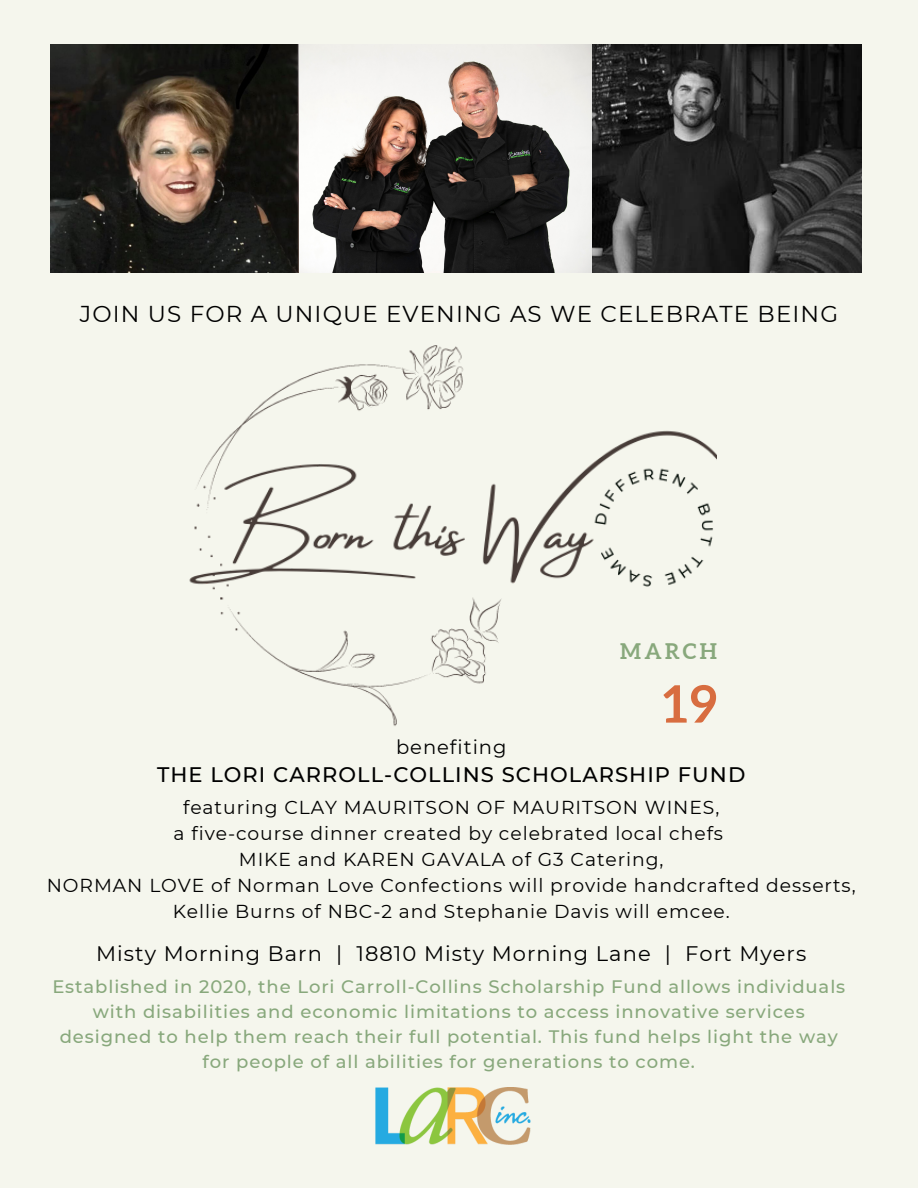
<style>
.page{position:relative;width:918px;height:1188px;background:#f5f6ed}
.page>*{position:absolute;margin:0;border:0;box-sizing:border-box;transform-origin:0 0}
.t1{font:700 51.6px "Aleo";color:#d86d40}
.t2{font:22.95px "Montserrat";letter-spacing:.05em;color:#000}
.t3{font:700 21.45px "Aleo";letter-spacing:.15em;color:#88a87c}
.t4{font:21px "Montserrat";letter-spacing:.05em;color:#000}
.t5{font:500 21px "Montserrat";letter-spacing:.05em;color:#000}
.t6{font:19.5px "Montserrat";letter-spacing:.05em;color:#000}
.t7{font:18.75px "Montserrat";letter-spacing:.05em;color:#000}
.t8{font:500 18px/24.8px "Montserrat";letter-spacing:.05em;color:#88a87c;text-align:center}
</style>
<div class="page">
<img style="left:189px;top:345px;width:528px;height:381px">
<img style="left:375px;top:1088px;width:156px;height:57px">
<img style="left:50px;top:45px;width:543px;height:228px">
<img style="left:593px;top:45px;width:269px;height:228px">
<p class="t2" style="left:80px;top:300px;width:760px">JOIN US FOR A UNIQUE EVENING AS WE CELEBRATE BEING</p>
<p class="t3" style="left:620px;top:639px;width:98px">MARCH</p>
<p class="t1" style="left:663px;top:674px;width:56px">19</p>
<p class="t6" style="left:396px;top:735px;width:112px">benefiting</p>
<p class="t5" style="left:157px;top:762px;width:590px">THE LORI CARROLL-COLLINS SCHOLARSHIP FUND</p>
<p class="t7" style="left:183px;top:796px;width:538px">featuring CLAY MAURITSON OF MAURITSON WINES,</p>
<p class="t7" style="left:174px;top:822px;width:551px">a five-course dinner created by celebrated local chefs</p>
<p class="t7" style="left:239px;top:848px;width:426px">MIKE and KAREN GAVALA of G3 Catering,</p>
<p class="t7" style="left:47px;top:874px;width:810px">NORMAN LOVE of Norman Love Confections will provide handcrafted desserts,</p>
<p class="t7" style="left:173px;top:899px;width:559px">Kellie Burns of NBC-2 and Stephanie Davis will emcee.</p>
<p class="t4" style="left:96px;top:941px;width:712px">Misty Morning Barn | 18810 Misty Morning Lane | Fort Myers</p>
<p class="t8" style="left:52px;top:975px;width:794px">Established in 2020, the Lori Carroll-Collins Scholarship Fund allows individuals with disabilities and economic limitations to access innovative services designed to help them reach their full potential. This fund helps light the way for people of all abilities for generations to come.</p>
</div>
